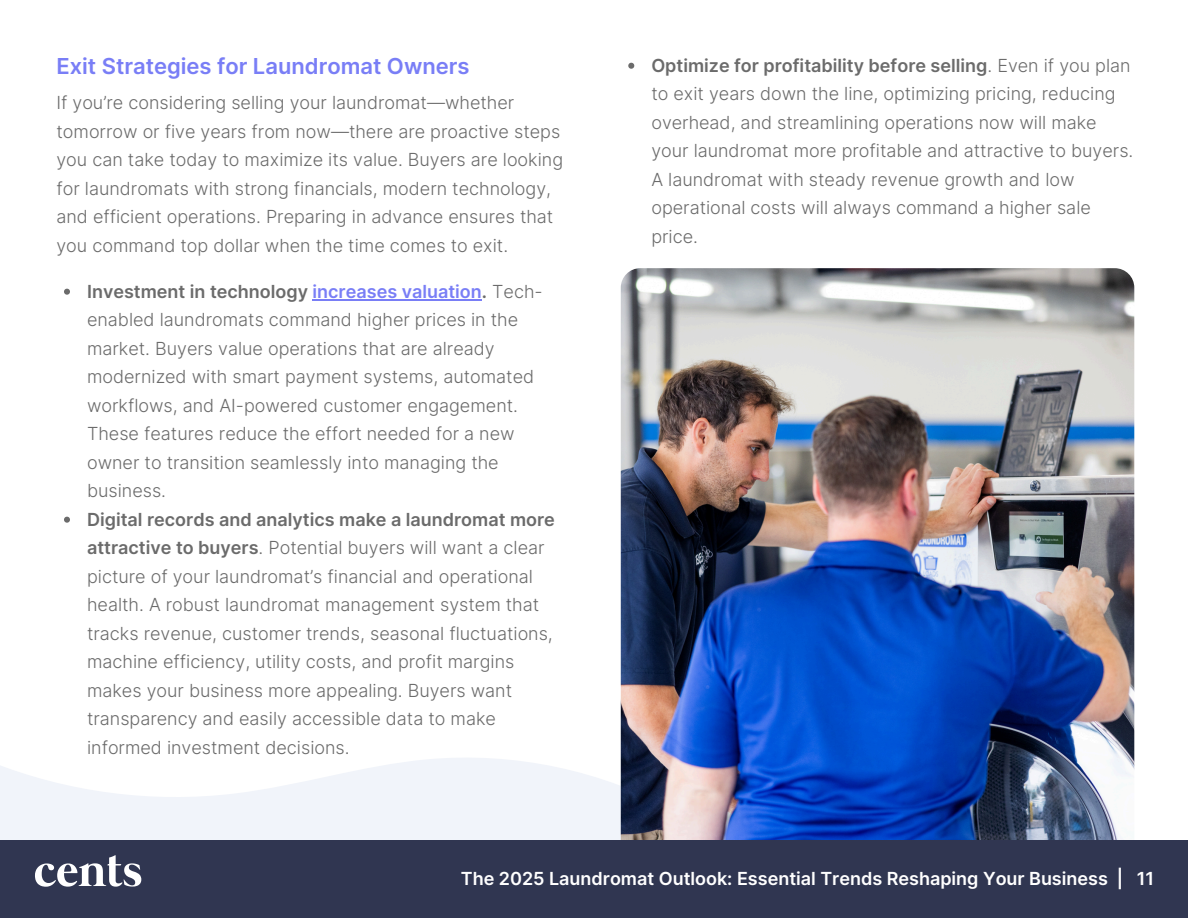
<style>
.page{position:relative;width:1188px;height:918px;background:#fff}
.page>*{position:absolute;margin:0;border:0;box-sizing:border-box;transform-origin:0 0}
.t1{font:600 22px "Inter";color:#797ef6}
.t2{font:300 18px/28.4px "Inter";color:#6b6b6b}
.t3{font:600 18px "Inter";color:#fff}
.s1{font-weight:600}
.s2{font-weight:600;color:#797ef6}
</style>
<div class="page">
<svg style="left:0;top:758px;width:621px;height:82px;fill:#f1f4fa"></svg>
<img style="left:621px;top:268px;width:513px;height:620px;border-radius:20px">
<div style="left:0;top:840px;width:1188px;height:78px;background:#303651"></div>
<svg style="left:35px;top:855px;width:106px;height:32px"></svg>
<svg style="left:64px;top:289px;width:6px;height:6px"></svg>
<hr style="left:313px;top:299px;width:169px;height:2px;background:#797ef6">
<svg style="left:64px;top:517px;width:6px;height:6px"></svg>
<svg style="left:628px;top:63px;width:6px;height:6px"></svg>
<p class="t1" style="left:56px;top:53px;width:415px">Exit Strategies for Laundromat Owners</p>
<p class="t2" style="left:651px;top:51px;width:484px"><span class="s1">Optimize for profitability before selling</span>. Even if you plan to exit years down the line, optimizing pricing, reducing overhead, and streamlining operations now will make your laundromat more profitable and attractive to buyers.<br>A laundromat with steady revenue growth and low operational costs will always command a higher sale price.</p>
<p class="t2" style="left:56px;top:88px;width:508px">If you’re considering selling your laundromat—whether tomorrow or five years from now—there are proactive steps you can take today to maximize its value. Buyers are looking for laundromats with strong financials, modern technology, and efficient operations. Preparing in advance ensures that you command top dollar when the time comes to exit.</p>
<p class="t2" style="left:87px;top:277px;width:457px"><span class="s1">Investment in technology</span> <span class="s2">increases valuation</span><span class="s1">.</span> Tech&shy;enabled laundromats command higher prices in the market. Buyers value operations that are already modernized with smart payment systems, automated workflows, and AI-powered customer engagement.<br>These features reduce the effort needed for a new owner to transition seamlessly into managing the business.</p>
<p class="t2" style="left:87px;top:505px;width:469px"><span class="s1">Digital records and analytics make a laundromat more attractive to buyers</span>. Potential buyers will want a clear picture of your laundromat’s financial and operational health. A robust laundromat management system that tracks revenue, customer trends, seasonal fluctuations, machine efficiency, utility costs, and profit margins makes your business more appealing. Buyers want transparency and easily accessible data to make informed investment decisions.</p>
<p class="t3" style="left:461px;top:867px;width:695px">The 2025 Laundromat Outlook: Essential Trends Reshaping Your Business | 11</p>
</div>
